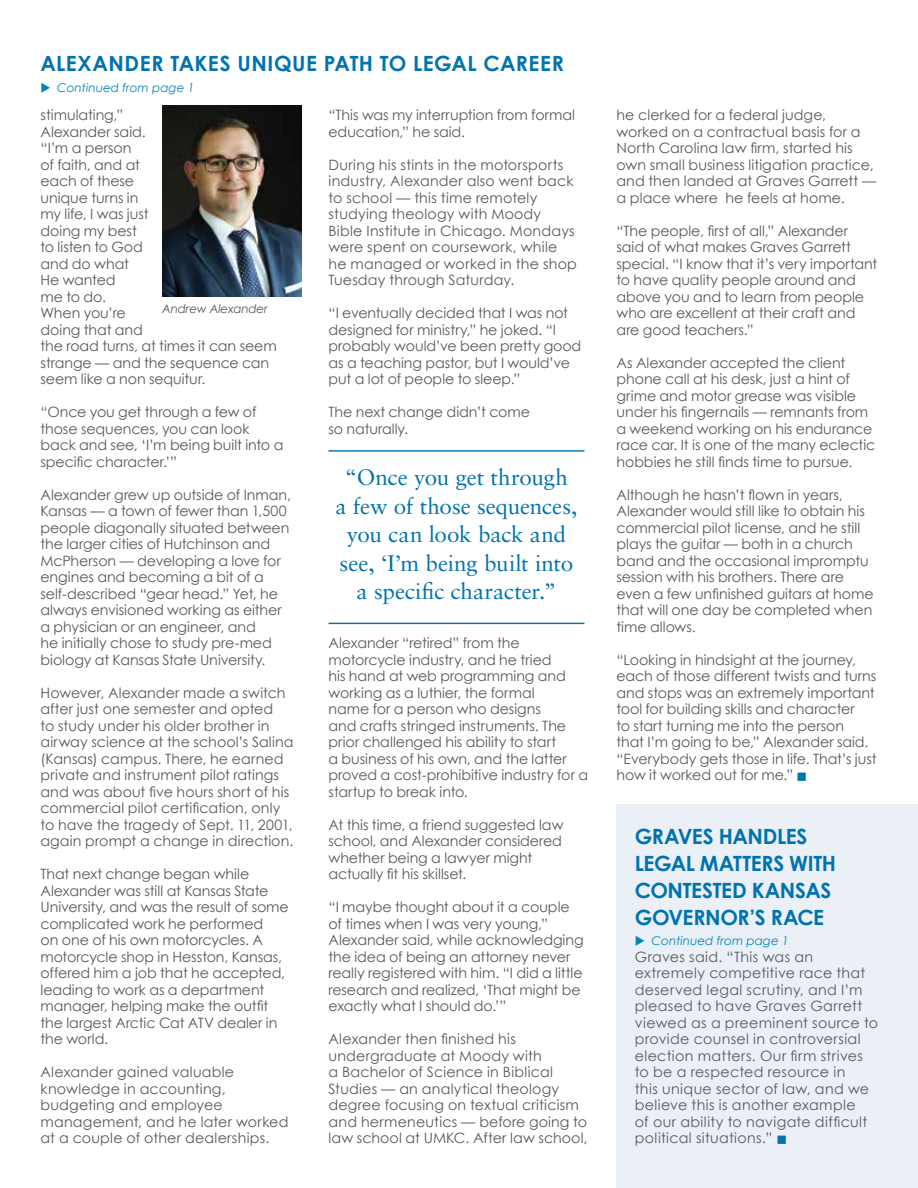
<style>
.page{position:relative;width:918px;height:1188px;background:#fff}
.page>*{position:absolute;margin:0;border:0;box-sizing:border-box;transform-origin:0 0}
.t1{font:22.5px/28.5px "Sabon";letter-spacing:-.005em;color:#0073ae;text-align:center}
.t2{font:700 21px/27px "Century Gothic";letter-spacing:-.01em;color:#0073ae}
.t3{font:700 21px "Century Gothic";letter-spacing:.02em;color:#0073ae}
.t4{font:14.25px/16.5px "Century Gothic";color:#58595b}
.t5{font:14.25px/16.5px "Century Gothic";letter-spacing:.025em;color:#58595b}
.t6{font:italic 12px "Century Gothic";color:#0085bb}
.t7{font:italic 12px "Century Gothic";letter-spacing:-.02em;color:#58595b}
.s1{color:#0073ae}
</style>
<div class="page">
<hr style="left:328px;top:450px;width:256px;height:2px;background:#0073ae">
<hr style="left:328px;top:623px;width:256px;height:1px;background:#0073ae">
<div style="left:616px;top:804px;width:302px;height:384px;background:#ebf0f7"></div>
<img style="left:162px;top:105px;width:140px;height:191px">
<h2 class="t3" style="left:40px;top:50px;width:525px">ALEXANDER TAKES UNIQUE PATH TO LEGAL CAREER</h2>
<p class="t4" style="left:40px;top:106px;width:238px">stimulating,”<br>Alexander said.<br>“I’m a person<br>of faith, and at<br>each of these<br>unique turns in<br>my life, I was just<br>doing my best<br>to listen to God<br>and do what<br>He wanted<br>me to do.<br>When you’re<br>doing that and<br>the road turns, at times it can seem strange — and the sequence can seem like a non sequitur.</p>
<p class="t4" style="left:40px;top:403px;width:244px">“Once you get through a few of those sequences, you can look back and see, ‘I’m being built into a specific character.’”</p>
<p class="t4" style="left:40px;top:486px;width:252px">Alexander grew up outside of Inman, Kansas — a town of fewer than 1,500 people diagonally situated between the larger cities of Hutchinson and McPherson — developing a love for engines and becoming a bit of a self-described “gear head.” Yet, he always envisioned working as either a physician or an engineer, and<br>he initially chose to study pre-med biology at Kansas State University.</p>
<p class="t4" style="left:40px;top:684px;width:255px">However, Alexander made a switch after just one semester and opted<br>to study under his older brother in airway science at the school’s Salina (Kansas) campus. There, he earned private and instrument pilot ratings and was about five hours short of his commercial pilot certification, only to have the tragedy of Sept. 11, 2001, again prompt a change in direction.</p>
<p class="t4" style="left:40px;top:865px;width:250px">That next change began while<br>Alexander was still at Kansas State<br>University, and was the result of some complicated work he performed<br>on one of his own motorcycles. A motorcycle shop in Hesston, Kansas, offered him a job that he accepted, leading to work as a department manager, helping make the outfit the largest Arctic Cat ATV dealer in the world.</p>
<p class="t4" style="left:40px;top:1063px;width:249px">Alexander gained valuable knowledge in accounting, budgeting and employee management, and he later worked at a couple of other dealerships.</p>
<p class="t6" style="left:40px;top:81px;width:155px">◆ Continued from page 1</p>
<p class="t4" style="left:329px;top:106px;width:248px">“This was my interruption from formal education,” he said.</p>
<p class="t4" style="left:329px;top:156px;width:250px">During his stints in the motorsports industry, Alexander also went back to school — this time remotely studying theology with Moody<br>Bible Institute in Chicago. Mondays were spent on coursework, while he managed or worked in the shop<br>Tuesday through Saturday.</p>
<p class="t4" style="left:329px;top:305px;width:254px">“I eventually decided that I was not designed for ministry,” he joked. “I probably would’ve been pretty good as a teaching pastor, but I would’ve put a lot of people to sleep.”</p>
<p class="t4" style="left:329px;top:404px;width:203px">The next change didn’t come so naturally.</p>
<p class="t7" style="left:162px;top:302px;width:107px">Andrew Alexander</p>
<h1 class="t1" style="left:335px;top:463px;width:244px">“Once you get through<br>a few of those sequences, you can look back and see, ‘I’m being built into a specific character.”</h1>
<p class="t4" style="left:329px;top:635px;width:261px">Alexander “retired” from the motorcycle industry, and he tried<br>his hand at web programming and working as a luthier, the formal<br>name for a person who designs<br>and crafts stringed instruments. The prior challenged his ability to start<br>a business of his own, and the latter proved a cost-prohibitive industry for a startup to break into.</p>
<p class="t4" style="left:329px;top:816px;width:237px">At this time, a friend suggested law school, and Alexander considered whether being a lawyer might actually fit his skillset.</p>
<p class="t4" style="left:329px;top:899px;width:257px">“I maybe thought about it a couple of times when I was very young,” Alexander said, while acknowledging the idea of being an attorney never really registered with him. “I did a little research and realized, ‘That might be exactly what I should do.’”</p>
<p class="t4" style="left:329px;top:1031px;width:260px">Alexander then finished his undergraduate at Moody with<br>a Bachelor of Science in Biblical Studies — an analytical theology degree focusing on textual criticism and hermeneutics — before going to law school at UMKC. After law school,</p>
<p class="t4" style="left:617px;top:107px;width:261px">he clerked for a federal judge, worked on a contractual basis for a North Carolina law firm, started his own small business litigation practice, and then landed at Graves Garrett — a place where he feels at home.</p>
<p class="t4" style="left:617px;top:222px;width:262px">“The people, first of all,” Alexander said of what makes Graves Garrett special. “I know that it’s very important to have quality people around and above you and to learn from people who are excellent at their craft and are good teachers.”</p>
<p class="t4" style="left:617px;top:354px;width:260px">As Alexander accepted the client phone call at his desk, just a hint of grime and motor grease was visible under his fingernails — remnants from a weekend working on his endurance race car. It is one of the many eclectic hobbies he still finds time to pursue.</p>
<p class="t4" style="left:617px;top:486px;width:259px">Although he hasn’t flown in years, Alexander would still like to obtain his commercial pilot license, and he still plays the guitar — both in a church band and the occasional impromptu session with his brothers. There are even a few unfinished guitars at home that will one day be completed when time allows.</p>
<p class="t4" style="left:617px;top:651px;width:262px">“Looking in hindsight at the journey, each of those different twists and turns and stops was an extremely important tool for building skills and character<br>to start turning me into the person<br>that I’m going to be,” Alexander said. “Everybody gets those in life. That’s just how it worked out for me.” <span class="s1">■</span></p>
<h2 class="t2" style="left:635px;top:822px;width:203px">GRAVES HANDLES<br>LEGAL MATTERS WITH<br>CONTESTED KANSAS<br>GOVERNOR’S RACE</h2>
<p class="t6" style="left:635px;top:933px;width:155px">◆ Continued from page 1</p>
<p class="t5" style="left:635px;top:948px;width:245px">Graves said. “This was an extremely competitive race that deserved legal scrutiny, and I’m pleased to have Graves Garrett viewed as a preeminent source to provide counsel in controversial election matters. Our firm strives to be a respected resource in<br>this unique sector of law, and we believe this is another example<br>of our ability to navigate difficult political situations.” <span class="s1">■</span></p>
</div>
